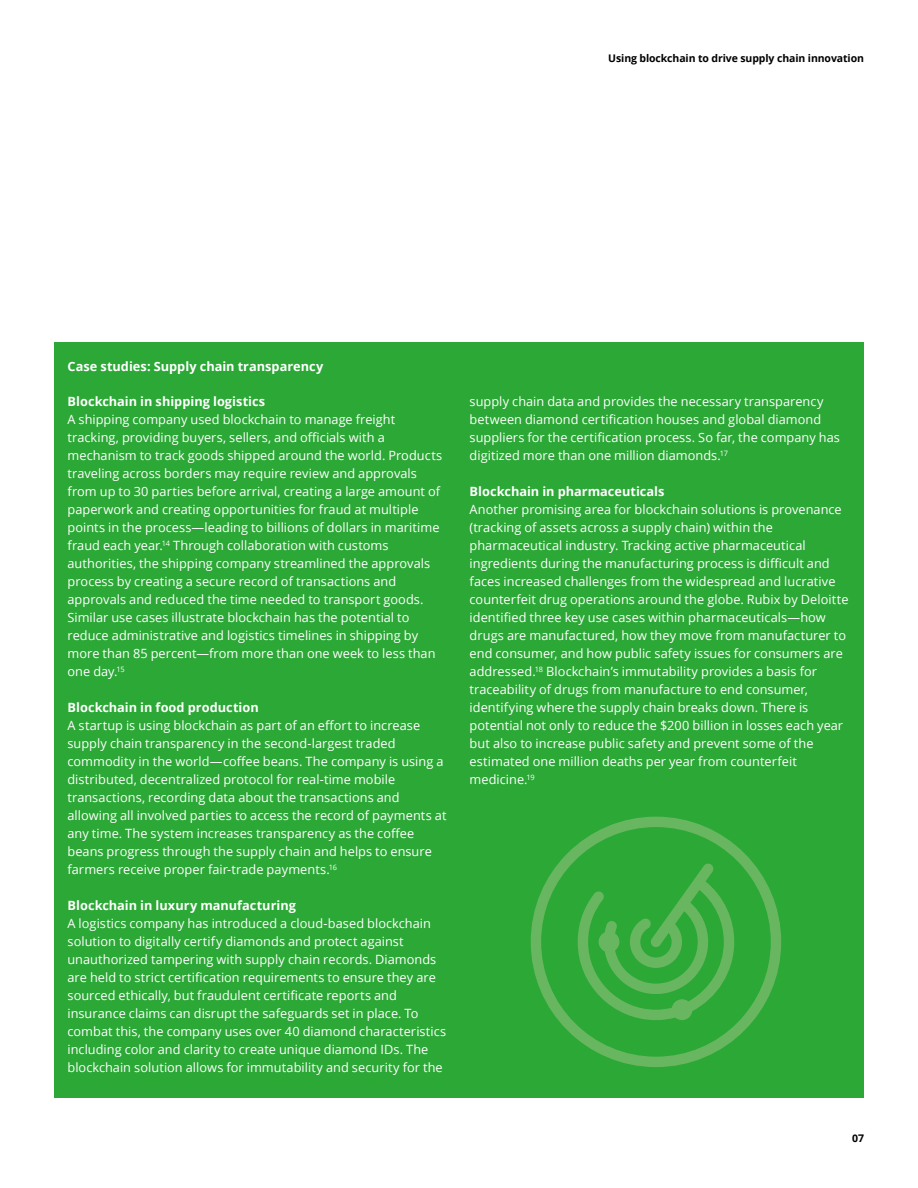
<style>
.page{position:relative;width:918px;height:1188px;background:#fff}
.page>*{position:absolute;margin:0;border:0;box-sizing:border-box;transform-origin:0 0}
.t1{font:12.75px/18px "Open Sans";letter-spacing:.005em;color:#fff}
.t2{font:700 12.75px "Open Sans";color:#fff}
.t3{font:700 10.5px "Open Sans";letter-spacing:-.01em;color:#000}
</style>
<div class="page">
<div style="left:54px;top:342px;width:810px;height:756px;background:#2ba835"></div>
<svg style="left:531px;top:817px;width:250px;height:250px"></svg>
<p class="t3" style="left:608px;top:51px;width:257px">Using blockchain to drive supply chain innovation</p>
<p class="t2" style="left:68px;top:357px;width:257px">Case studies: Supply chain transparency</p>
<p class="t2" style="left:68px;top:392px;width:199px">Blockchain in shipping logistics</p>
<p class="t1" style="left:68px;top:410px;width:376px">A shipping company used blockchain to manage freight tracking, providing buyers, sellers, and officials with a mechanism to track goods shipped around the world. Products traveling across borders may require review and approvals from up to 30 parties before arrival, creating a large amount of paperwork and creating opportunities for fraud at multiple points in the process—leading to billions of dollars in maritime fraud each year.<sup>14</sup> Through collaboration with customs authorities, the shipping company streamlined the approvals process by creating a secure record of transactions and approvals and reduced the time needed to transport goods.<br>Similar use cases illustrate blockchain has the potential to reduce administrative and logistics timelines in shipping by more than 85 percent—from more than one week to less than one day.<sup>15</sup></p>
<p class="t2" style="left:68px;top:698px;width:193px">Blockchain in food production</p>
<p class="t1" style="left:68px;top:716px;width:381px">A startup is using blockchain as part of an effort to increase supply chain transparency in the second-largest traded commodity in the world—coffee beans. The company is using a distributed, decentralized protocol for real-time mobile transactions, recording data about the transactions and allowing all involved parties to access the record of payments at any time. The system increases transparency as the coffee beans progress through the supply chain and helps to ensure farmers receive proper fair-trade payments.<sup>16</sup></p>
<p class="t2" style="left:68px;top:896px;width:230px">Blockchain in luxury manufacturing</p>
<p class="t1" style="left:68px;top:914px;width:380px">A logistics company has introduced a cloud-based blockchain solution to digitally certify diamonds and protect against unauthorized tampering with supply chain records. Diamonds are held to strict certification requirements to ensure they are sourced ethically, but fraudulent certificate reports and insurance claims can disrupt the safeguards set in place. To combat this, the company uses over 40 diamond characteristics including color and clarity to create unique diamond IDs. The blockchain solution allows for immutability and security for the</p>
<p class="t1" style="left:470px;top:392px;width:372px">supply chain data and provides the necessary transparency between diamond certification houses and global diamond suppliers for the certification process. So far, the company has digitized more than one million diamonds.<sup>17</sup></p>
<p class="t2" style="left:470px;top:482px;width:197px">Blockchain in pharmaceuticals</p>
<p class="t1" style="left:470px;top:500px;width:380px">Another promising area for blockchain solutions is provenance (tracking of assets across a supply chain) within the pharmaceutical industry. Tracking active pharmaceutical ingredients during the manufacturing process is difficult and faces increased challenges from the widespread and lucrative counterfeit drug operations around the globe. Rubix by Deloitte identified three key use cases within pharmaceuticals—how drugs are manufactured, how they move from manufacturer to end consumer, and how public safety issues for consumers are addressed.<sup>18</sup> Blockchain’s immutability provides a basis for traceability of drugs from manufacture to end consumer, identifying where the supply chain breaks down. There is potential not only to reduce the $200 billion in losses each year but also to increase public safety and prevent some of the estimated one million deaths per year from counterfeit medicine.<sup>19</sup></p>
<p class="t3" style="left:852px;top:1131px;width:13px">07</p>
</div>
